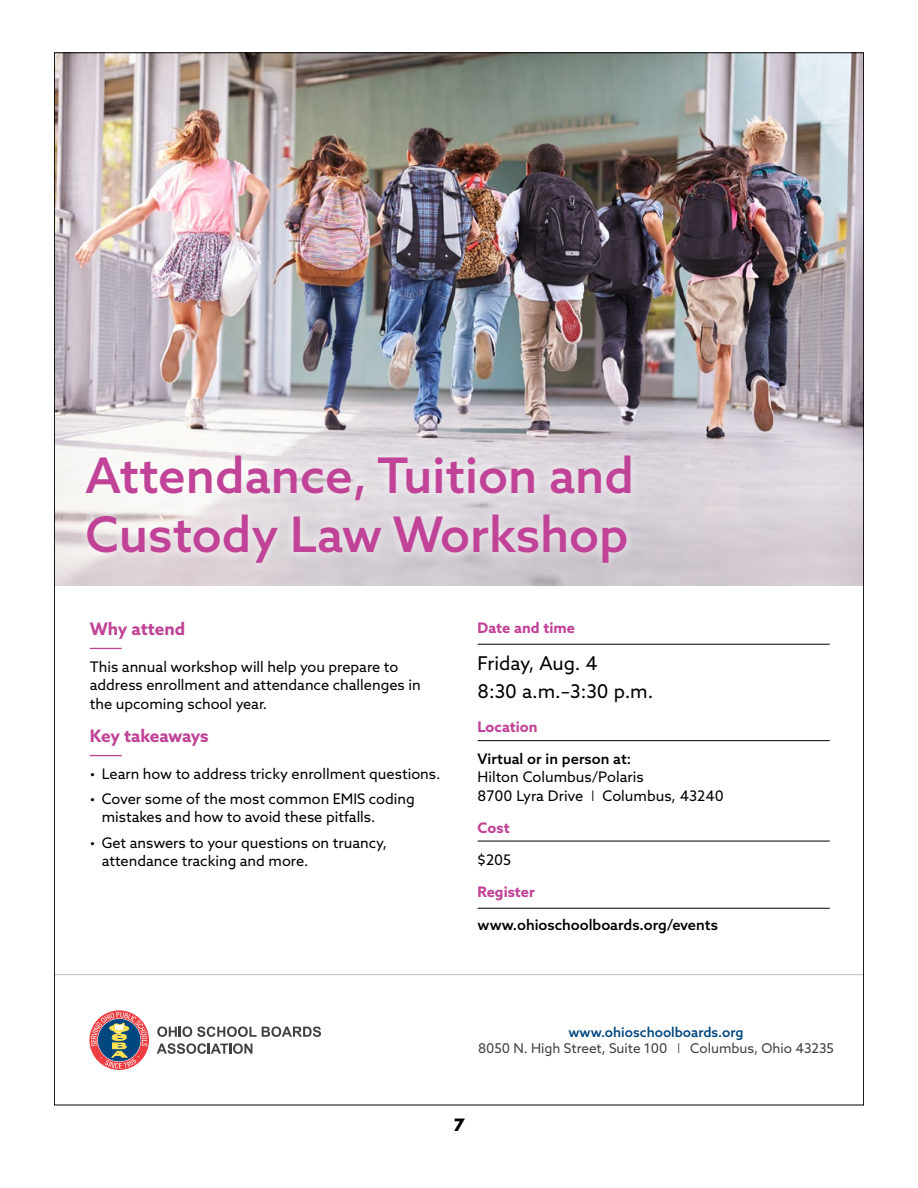
<style>
.page{position:relative;width:918px;height:1188px;background:#fff}
.page>*{position:absolute;margin:0;border:0;box-sizing:border-box;transform-origin:0 0}
.t1{font:500 49.05px/58.8px "Azo Sans";color:#c14398}
.t2{font:19.05px/27.9px "Azo Sans";color:#000}
.t3{font:700 17.25px "Azo Sans";letter-spacing:-.01em;color:#c14398}
.t4{font:700 16.5px "Futura";color:#000}
.t5{font:14.55px/18.6px "Azo Sans";color:#000}
.t6{font:700 14.55px "Azo Sans";color:#c14398}
.t7{font:500 14.55px "Azo Sans";color:#000}
.t8{font:13.5px/16.2px "Azo Sans";color:#414042;text-align:center}
.s1{font-weight:500}
.s2{font-weight:300}
.s3{font-weight:500;color:#00467f}
</style>
<div class="page">
<img style="left:56px;top:54px;width:806px;height:532px">
<hr style="left:54px;top:974px;width:810px;height:1px;background:#bcbec0">
<hr style="left:90px;top:648px;width:32px;height:1px;background:#c14398">
<hr style="left:478px;top:644px;width:352px;height:1px;background:#000">
<hr style="left:478px;top:740px;width:352px;height:1px;background:#000">
<hr style="left:478px;top:841px;width:352px;height:1px;background:#000">
<hr style="left:478px;top:908px;width:352px;height:1px;background:#000">
<div style="left:77px;top:447px;width:563px;height:125px;background:#fff;opacity:.75"></div>
<svg style="left:91px;top:1012px;width:56px;height:57px;background:#a58389"></svg>
<svg style="left:157px;top:1026px;width:164px;height:11px"></svg>
<svg style="left:157px;top:1043px;width:95px;height:11px"></svg>
<hr style="left:90px;top:755px;width:32px;height:1px;background:#c14398">
<p class="t1" style="left:86px;top:445px;width:550px">Attendance, Tuition and<br>Custody Law Workshop</p>
<p class="t3" style="left:90px;top:617px;width:97px">Why attend</p>
<p class="t5" style="left:90px;top:657px;width:332px">This annual workshop will help you prepare to address enrollment and attendance challenges in the upcoming school year.</p>
<p class="t3" style="left:90px;top:724px;width:120px">Key takeaways</p>
<p class="t5" style="left:90px;top:764px;width:352px">• Learn how to address tricky enrollment questions.</p>
<p class="t5" style="left:102px;top:789px;width:315px;text-indent:-12px">• Cover some of the most common EMIS coding mistakes and how to avoid these pitfalls.</p>
<p class="t5" style="left:102px;top:833px;width:287px;text-indent:-12px">• Get answers to your questions on truancy, attendance tracking and more.</p>
<p class="t6" style="left:478px;top:619px;width:99px">Date and time</p>
<p class="t2" style="left:478px;top:649px;width:177px">Friday, Aug. 4<br>8:30 a.m.–3:30 p.m.</p>
<p class="t6" style="left:478px;top:717px;width:61px">Location</p>
<p class="t5" style="left:478px;top:749px;width:248px"><span class="s1">Virtual or in person at:<br></span>Hilton Columbus/Polaris<br>8700 Lyra Drive <span class="s2">I</span> Columbus, 43240</p>
<p class="t6" style="left:478px;top:818px;width:34px">Cost</p>
<p class="t5" style="left:478px;top:851px;width:35px">$205</p>
<p class="t6" style="left:478px;top:883px;width:59px">Register</p>
<p class="t7" style="left:478px;top:915px;width:242px">www.ohioschoolboards.org/events</p>
<p class="t8" style="left:478px;top:1024px;width:357px"><span class="s3">www.ohioschoolboards.org<br></span>8050 N. High Street, Suite 100 <span class="s2">I</span> Columbus, Ohio 43235</p>
<p class="t4" style="left:453px;top:1113px;width:13px">7</p>
</div>
